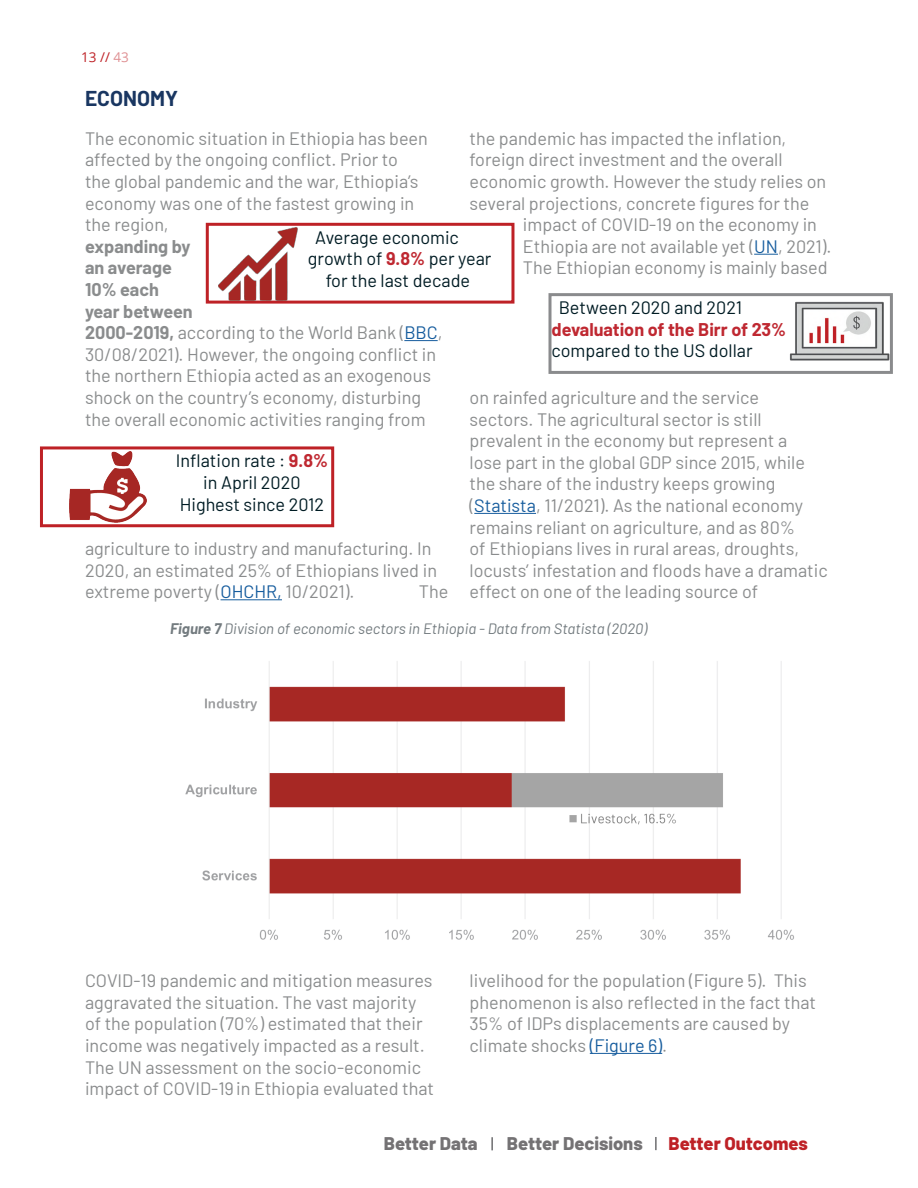
<style>
.page{position:relative;width:918px;height:1188px;background:#fff}
.page>*{position:absolute;margin:0;border:0;box-sizing:border-box;transform-origin:0 0}
.Subtitle_2{font:700 21px "Barlow";color:#193661}
.t1{font:800 18.3px "Barlow";color:#747274}
.t2{font:800 18.3px "Barlow";color:#be2126}
.Subtitle_2-2{font:18px/21.6px "Barlow";color:#8a8c8d}
.t3{font:18px "Barlow";color:#001c24}
.t4{font:700 18px "Barlow";color:#bf2831}
.t5{font:italic 15px "Barlow";color:#737b7f}
.t6{font:13.5px "Open Sans";color:#be2126}
.s1{color:#df9093}
.s2{color:#175d9e}
.s3{font-weight:700}
.s4{font-weight:700;color:#bf2831}
</style>
<div class="page">
<svg style="left:491px;top:1137px;width:2px;height:13px"></svg>
<svg style="left:655px;top:1137px;width:2px;height:13px"></svg>
<hr style="left:404px;top:340px;width:34px;height:1px;background:#175d9e">
<hr style="left:221px;top:599px;width:61px;height:1px;background:#175d9e">
<svg style="left:754px;top:254px;width:24px;height:1px"></svg>
<hr style="left:474px;top:513px;width:62px;height:1px;background:#175d9e">
<hr style="left:590px;top:1053px;width:72px;height:1px;background:#175d9e">
<div style="left:206px;top:223px;width:308px;height:81px;border:3px solid #be2126"></div>
<img style="left:218px;top:228px;width:80px;height:73px">
<img style="left:185px;top:661px;width:609px;height:279px">
<div style="left:40px;top:446px;width:294px;height:81px;border:3px solid #be2126"></div>
<img style="left:70px;top:452px;width:76px;height:70px">
<div style="left:549px;top:293px;width:344px;height:81px;border:3px solid #8a8b8d"></div>
<img style="left:789px;top:300px;width:104px;height:61px">
<p class="t6" style="left:81px;top:48px;width:49px">13 // <span class="s1">43</span></p>
<p class="Subtitle_2" style="left:85px;top:83px;width:95px">ECONOMY</p>
<p class="Subtitle_2-2" style="left:470px;top:126px;width:318px">the pandemic has impacted the inflation,</p>
<p class="Subtitle_2-2" style="left:470px;top:148px;width:314px">foreign direct investment and the overall</p>
<p class="Subtitle_2-2" style="left:470px;top:169px;width:358px">economic growth. However the study relies on</p>
<p class="Subtitle_2-2" style="left:470px;top:191px;width:341px">several projections, concrete figures for the</p>
<p class="Subtitle_2-2" style="left:523px;top:213px;width:296px">impact of COVID-19 on the economy in</p>
<p class="Subtitle_2-2" style="left:523px;top:234px;width:310px">Ethiopia are not available yet (<span class="s2">UN</span>, 2021).</p>
<p class="Subtitle_2-2" style="left:523px;top:256px;width:306px">The Ethiopian economy is mainly based</p>
<p class="Subtitle_2-2" style="left:85px;top:126px;width:359px">The economic situation in Ethiopia has been affected by the ongoing conflict. Prior to<br>the global pandemic and the war, Ethiopia’s economy was one of the fastest growing in the region,<br><span class="s3">expanding by<br>an average<br>10% each<br>year between<br>2000-2019,</span> according to the World Bank (<span class="s2">BBC</span>,<br>30/08/2021). However, the ongoing conflict in the northern Ethiopia acted as an exogenous shock on the country’s economy, disturbing the overall economic activities ranging from</p>
<p class="t3" style="left:315px;top:224px;width:145px">Average economic</p>
<p class="t3" style="left:308px;top:246px;width:185px">growth of <span class="s4">9.8%</span> per year</p>
<p class="t3" style="left:326px;top:267px;width:146px">for the last decade</p>
<p class="t3" style="left:559px;top:295px;width:185px">Between 2020 and 2021</p>
<p class="t4" style="left:552px;top:316px;width:236px">devaluation of the Birr of 23%</p>
<p class="t3" style="left:552px;top:338px;width:203px">compared to the US dollar</p>
<p class="Subtitle_2-2" style="left:470px;top:385px;width:291px">on rainfed agriculture and the service</p>
<p class="Subtitle_2-2" style="left:470px;top:407px;width:360px">sectors. The agricultural sector is still prevalent in the economy but represent a<br>lose part in the global GDP since 2015, while the share of the industry keeps growing (<span class="s2">Statista</span>, 11/2021). As the national economy remains reliant on agriculture, and as 80%<br>of Ethiopians lives in rural areas, droughts, locusts’ infestation and floods have a dramatic effect on one of the leading source of</p>
<p class="t3" style="left:176px;top:448px;width:154px">Inflation rate : <span class="s4">9.8%</span></p>
<p class="t3" style="left:203px;top:470px;width:99px">in April 2020</p>
<p class="t3" style="left:180px;top:491px;width:146px">Highest since 2012</p>
<p class="Subtitle_2-2" style="left:85px;top:537px;width:354px">agriculture to industry and manufacturing. In<br>2020, an estimated 25% of Ethiopians lived in extreme poverty (<span class="s2">OHCHR,</span> 10/2021).</p>
<p class="Subtitle_2-2" style="left:419px;top:580px;width:31px">The</p>
<p class="t5" style="left:170px;top:618px;width:479px"><span class="s3">Figure 7</span> Division of economic sectors in Ethiopia - Data from Statista (2020)</p>
<p class="Subtitle_2-2" style="left:85px;top:969px;width:351px">COVID-19 pandemic and mitigation measures aggravated the situation. The vast majority of the population (70%) estimated that their income was negatively impacted as a result.<br>The UN assessment on the socio-economic impact of COVID-19in Ethiopia evaluated that</p>
<p class="Subtitle_2-2" style="left:470px;top:969px;width:348px">livelihood for the population (Figure 5). This phenomenon is also reflected in the fact that 35% of IDPs displacements are caused by climate shocks <span class="s2">(Figure 6)</span>.</p>
<p class="t1" style="left:384px;top:1130px;width:95px">Better Data</p>
<p class="t1" style="left:507px;top:1130px;width:137px">Better Decisions</p>
<p class="t2" style="left:668px;top:1130px;width:141px">Better Outcomes</p>
</div>
